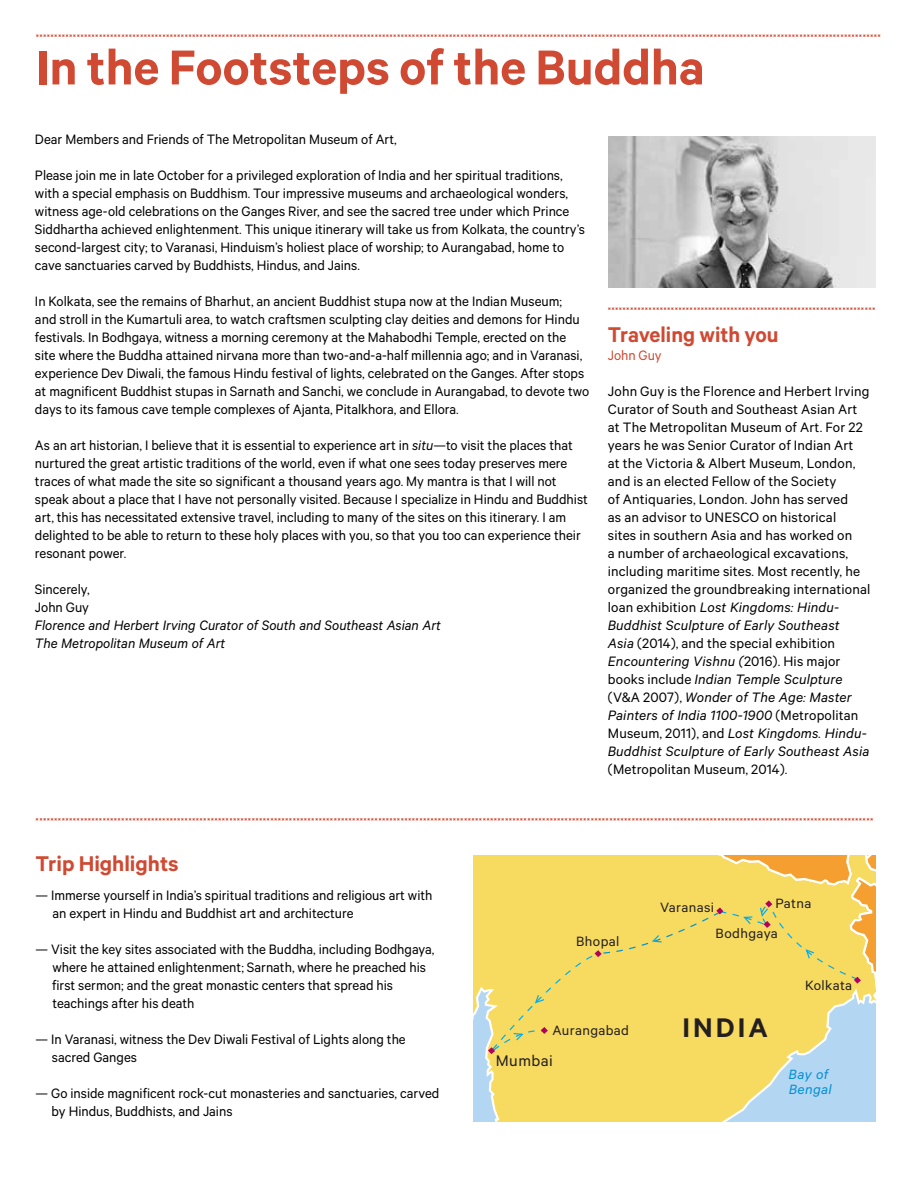
<style>
.page{position:relative;width:912px;height:1188px;background:#fff}
.page>*{position:absolute;margin:0;border:0;box-sizing:border-box;transform-origin:0 0}
.t1{font:600 55.2px "The Met Sans";color:#d04932}
.t2{font:600 30.3px "The Met Sans";letter-spacing:.1em;color:#231f20}
.t3{font:600 24px "The Met Sans";color:#d04932}
.t4{font:17.4px "The Met Sans";letter-spacing:.025em;color:#231f20}
.t5{font:15.3px/18px "The Met Sans";color:#000}
.t6{font:italic 15.3px/18px "The Met Sans";color:#000}
.t7{font:15.3px "The Met Sans";color:#d04932}
.t8{font:15.15px/30.3px "The Met Sans";letter-spacing:.025em;color:#231f20}
.t9{font:italic 15.15px/15.1px "The Met Sans";letter-spacing:.025em;color:#008fd5}
.s1{font-style:italic}
</style>
<div class="page">
<img style="left:608px;top:136px;width:267px;height:152px">
<svg style="left:473px;top:1054px;width:402px;height:67px;background:#e1d990"></svg>
<svg style="left:473px;top:855px;width:402px;height:199px;background:#f2d767"></svg>
<h1 class="t1" style="left:36px;top:34px;width:669px">In the Footsteps of the Buddha</h1>
<p class="t5" style="left:35px;top:130px;width:363px">Dear Members and Friends of The Metropolitan Museum of Art,</p>
<p class="t5" style="left:35px;top:166px;width:551px">Please join me in late October for a privileged exploration of India and her spiritual traditions, with a special emphasis on Buddhism. Tour impressive museums and archaeological wonders, witness age-old celebrations on the Ganges River, and see the sacred tree under which Prince Siddhartha achieved enlightenment. This unique itinerary will take us from Kolkata, the country’s second-largest city; to Varanasi, Hinduism’s holiest place of worship; to Aurangabad, home to cave sanctuaries carved by Buddhists, Hindus, and Jains.</p>
<p class="t5" style="left:35px;top:292px;width:555px">In Kolkata, see the remains of Bharhut, an ancient Buddhist stupa now at the Indian Museum;<br>and stroll in the Kumartuli area, to watch craftsmen sculpting clay deities and demons for Hindu festivals. In Bodhgaya, witness a morning ceremony at the Mahabodhi Temple, erected on the site where the Buddha attained nirvana more than two-and-a-half millennia ago; and in Varanasi, experience Dev Diwali, the famous Hindu festival of lights, celebrated on the Ganges. After stops at magnificent Buddhist stupas in Sarnath and Sanchi, we conclude in Aurangabad, to devote two days to its famous cave temple complexes of Ajanta, Pitalkhora, and Ellora.</p>
<p class="t5" style="left:35px;top:436px;width:554px">As an art historian, I believe that it is essential to experience art in <span class="s1">situ</span>—to visit the places that nurtured the great artistic traditions of the world, even if what one sees today preserves mere traces of what made the site so significant a thousand years ago. My mantra is that I will not speak about a place that I have not personally visited. Because I specialize in Hindu and Buddhist art, this has necessitated extensive travel, including to many of the sites on this itinerary. I am delighted to be able to return to these holy places with you, so that you too can experience their resonant power.</p>
<p class="t5" style="left:35px;top:580px;width:56px">Sincerely,<br>John Guy</p>
<p class="t6" style="left:35px;top:616px;width:407px">Florence and Herbert Irving Curator of South and Southeast Asian Art<br>The Metropolitan Museum of Art</p>
<h3 class="t3" style="left:607px;top:320px;width:172px">Traveling with you</h3>
<p class="t7" style="left:607px;top:346px;width:55px">John Guy</p>
<p class="t5" style="left:607px;top:382px;width:264px">John Guy is the Florence and Herbert Irving Curator of South and Southeast Asian Art at The Metropolitan Museum of Art. For 22 years he was Senior Curator of Indian Art<br>at the Victoria &amp; Albert Museum, London, and is an elected Fellow of the Society<br>of Antiquaries, London. John has served<br>as an advisor to UNESCO on historical<br>sites in southern Asia and has worked on<br>a number of archaeological excavations, including maritime sites. Most recently, he organized the groundbreaking international loan exhibition <span class="s1">Lost Kingdoms: Hindu-Buddhist Sculpture of Early Southeast<br>Asia</span> (2014), and the special exhibition <span class="s1">Encountering Vishnu (</span>2016). His major books include <span class="s1">Indian Temple Sculpture </span>(V&amp;A 2007), <span class="s1">Wonder of The Age: Master Painters of India 1100-1900</span> (Metropolitan Museum, 2011), and <span class="s1">Lost Kingdoms. Hindu-Buddhist Sculpture of Early Southeast Asia</span></p>
<p class="t5" style="left:607px;top:760px;width:181px">(Metropolitan Museum, 2014).</p>
<h3 class="t3" style="left:35px;top:850px;width:145px">Trip Highlights</h3>
<p class="t5" style="left:52px;top:886px;width:381px;text-indent:-17px">— Immerse yourself in India’s spiritual traditions and religious art with an expert in Hindu and Buddhist art and architecture</p>
<p class="t5" style="left:52px;top:940px;width:383px;text-indent:-17px">— Visit the key sites associated with the Buddha, including Bodhgaya, where he attained enlightenment; Sarnath, where he preached his first sermon; and the great monastic centers that spread his teachings after his death</p>
<p class="t5" style="left:52px;top:1030px;width:355px;text-indent:-16px">— In Varanasi, witness the Dev Diwali Festival of Lights along the sacred Ganges</p>
<p class="t5" style="left:51px;top:1084px;width:389px;text-indent:-16px">— Go inside magnificent rock-cut monasteries and sanctuaries, carved by Hindus, Buddhists, and Jains</p>
<p class="t8" style="left:576px;top:925px;width:45px">Bhopal</p>
<p class="t8" style="left:552px;top:1015px;width:78px">Aurangabad</p>
<p class="t4" style="left:495px;top:1050px;width:59px">Mumbai</p>
<p class="t8" style="left:715px;top:887px;width:97px;text-indent:60px">Patna<br>Bodhgaya</p>
<p class="t8" style="left:660px;top:891px;width:56px">Varanasi</p>
<h2 class="t2" style="left:682px;top:1009px;width:87px">INDIA</h2>
<p class="t8" style="left:804px;top:970px;width:49px">Kolkata</p>
<p class="t9" style="left:788px;top:1066px;width:45px">Bay of<br>Bengal</p>
</div>
